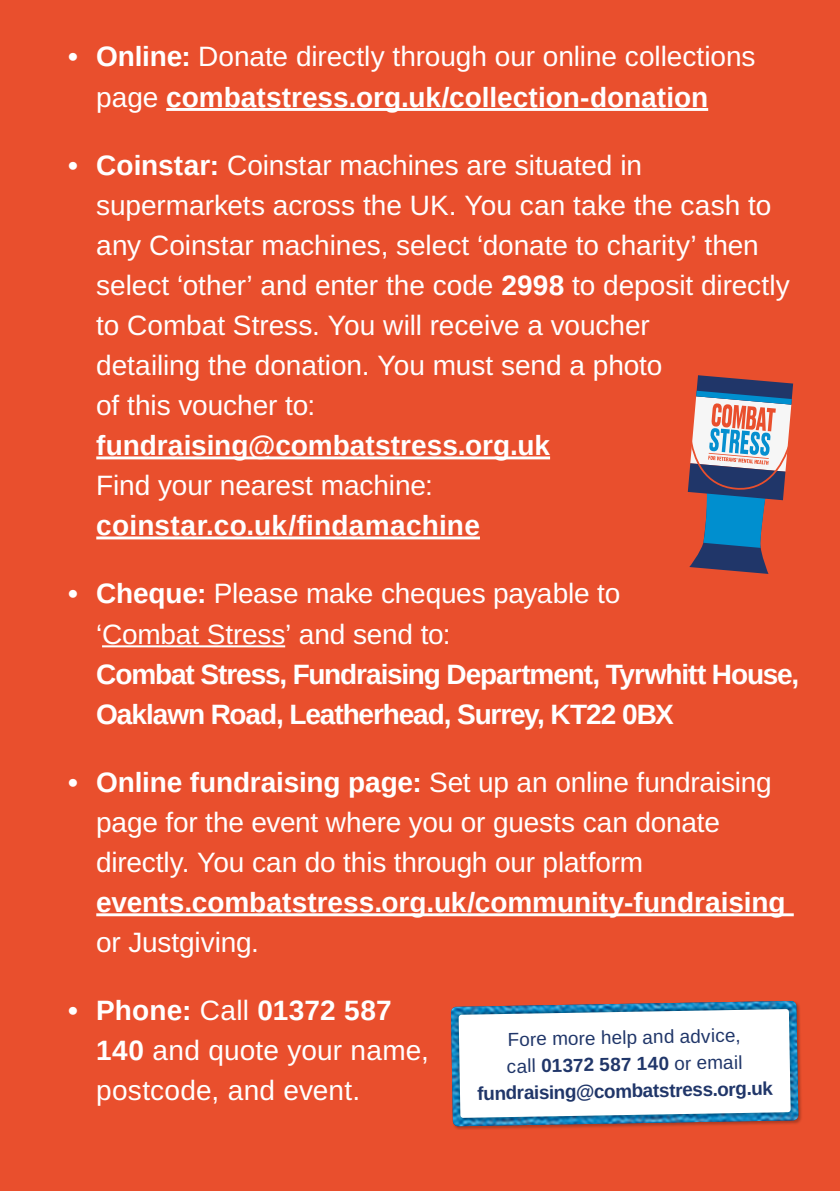
<style>
.page{position:relative;width:840px;height:1191px;background:#fff}
.page>*{position:absolute;margin:0;border:0;box-sizing:border-box;transform-origin:0 0}
.t1{font:28px/40px "Arimo";letter-spacing:-.005em;color:#fff}
.t2{font:700 28px/40px "Arimo";letter-spacing:-.005em;color:#fff}
.t3{font:700 28px/40px "Arimo";letter-spacing:-.04em;color:#fff}
.t4{font:700 18.8px/26.8px "Arimo";color:#203669;text-align:center}
.s1{font-weight:400}
.s2{font-weight:700}
</style>
<div class="page">
<div style="left:0;top:0;width:839px;height:1191px;background:#e94f2d"></div>
<hr style="left:166px;top:108px;width:541px;height:3px;background:#fff">
<hr style="left:96px;top:456px;width:453px;height:3px;background:#fff">
<hr style="left:96px;top:536px;width:383px;height:3px;background:#fff">
<hr style="left:102px;top:645px;width:183px;height:2px;background:#fff">
<hr style="left:96px;top:913px;width:697px;height:3px;background:#fff">
<div style="left:450px;top:1000px;width:352px;height:130px;background:#000;opacity:.25"></div>
<img style="left:450px;top:1001px;width:347px;height:125px">
<div style="left:453px;top:1003px;width:342px;height:120px;background:#000;opacity:.5"></div>
<svg style="left:455px;top:1006px;width:338px;height:114px;background:#e3eff5"></svg>
<svg style="left:687px;top:375px;width:107px;height:199px"></svg>
<p class="t2" style="left:96px;top:37px;width:660px;text-indent:-28px">• Online: <span class="s1">Donate directly through our online collections page</span> combatstress.org.uk/collection-donation</p>
<p class="t1" style="left:96px;top:146px;width:694px;text-indent:-28px"><span class="s2">• Coinstar:</span> Coinstar machines are situated in supermarkets across the UK. You can take the cash to any Coinstar machines, select ‘donate to charity’ then select ‘other’ and enter the code <span class="s2">2998</span> to deposit directly to Combat Stress. You will receive a voucher<br>detailing the donation. You must send a photo<br>of this voucher to:</p>
<p class="t2" style="left:96px;top:426px;width:455px">fundraising@combatstress.org.uk</p>
<p class="t1" style="left:96px;top:466px;width:338px">Find your nearest machine:</p>
<p class="t2" style="left:96px;top:506px;width:385px">coinstar.co.uk/findamachine</p>
<p class="t1" style="left:96px;top:574px;width:525px;text-indent:-28px"><span class="s2">• Cheque:</span> Please make cheques payable to ‘Combat Stress’ and send to:</p>
<p class="t3" style="left:96px;top:654px;width:704px">Combat Stress, Fundraising Department, Tyrwhitt House,<br>Oaklawn Road, Leatherhead, Surrey, KT22 0BX</p>
<p class="t1" style="left:96px;top:762px;width:676px;text-indent:-28px"><span class="s2">• Online fundraising page:</span> Set up an online fundraising page for the event where you or guests can donate directly. You can do this through our platform</p>
<p class="t2" style="left:96px;top:882px;width:690px">events.combatstress.org.uk/community-fundraising</p>
<p class="t1" style="left:96px;top:923px;width:164px">or Justgiving.</p>
<p class="t1" style="left:96px;top:991px;width:334px;text-indent:-28px"><span class="s2">• Phone:</span> Call <span class="s2">01372 587<br>140</span> and quote your name, postcode, and event.</p>
<p class="t4" style="left:476px;top:1026px;width:297px;rotate:-1deg"><span class="s1">Fore more help and advice,<br>call</span> 01372 587 140 <span class="s1">or email </span>fundraising@combatstress.org.uk</p>
</div>
